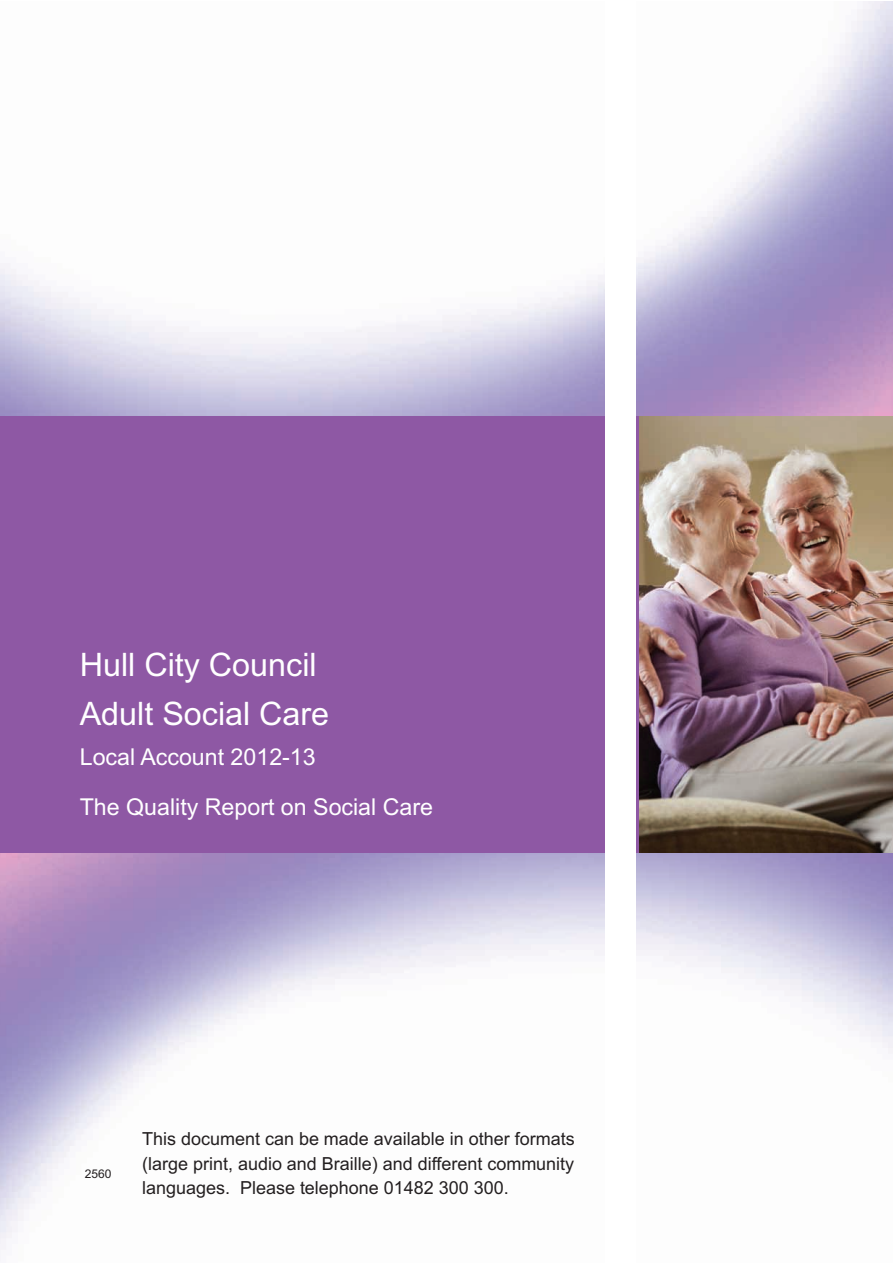
<style>
.page{position:relative;width:893px;height:1263px;background:#fff}
.page>*{position:absolute;margin:0;border:0;box-sizing:border-box;transform-origin:0 0}
.t1{font:32.4px/48.6px "Arial";color:#fff}
.t2{font:23.25px/49.7px "Arial";color:#fff}
.t3{font:18px/24.2px "Arial";color:#231f20}
.t4{font:12px "Arial";color:#231f20}
</style>
<div class="page">
<img style="left:638px;top:416px;width:254px;height:437px">
<div style="left:0;top:416px;width:638px;height:437px;background:#8e58a4"></div>
<div style="left:606px;top:1px;width:30px;height:1262px;background:#fff"></div>
<p class="t1" style="left:80px;top:643px;width:251px">Hull City Council<br>Adult Social Care</p>
<p class="t2" style="left:80px;top:734px;width:355px">Local Account 2012-13<br>The Quality Report on Social Care</p>
<p class="t4" style="left:85px;top:1170px;width:28px">2560</p>
<p class="t3" style="left:142px;top:1129px;width:434px">This document can be made available in other formats (large print, audio and Braille) and different community</p>
<p class="t3" style="left:142px;top:1177px;width:368px">languages. Please telephone 01482 300 300.</p>
</div>
